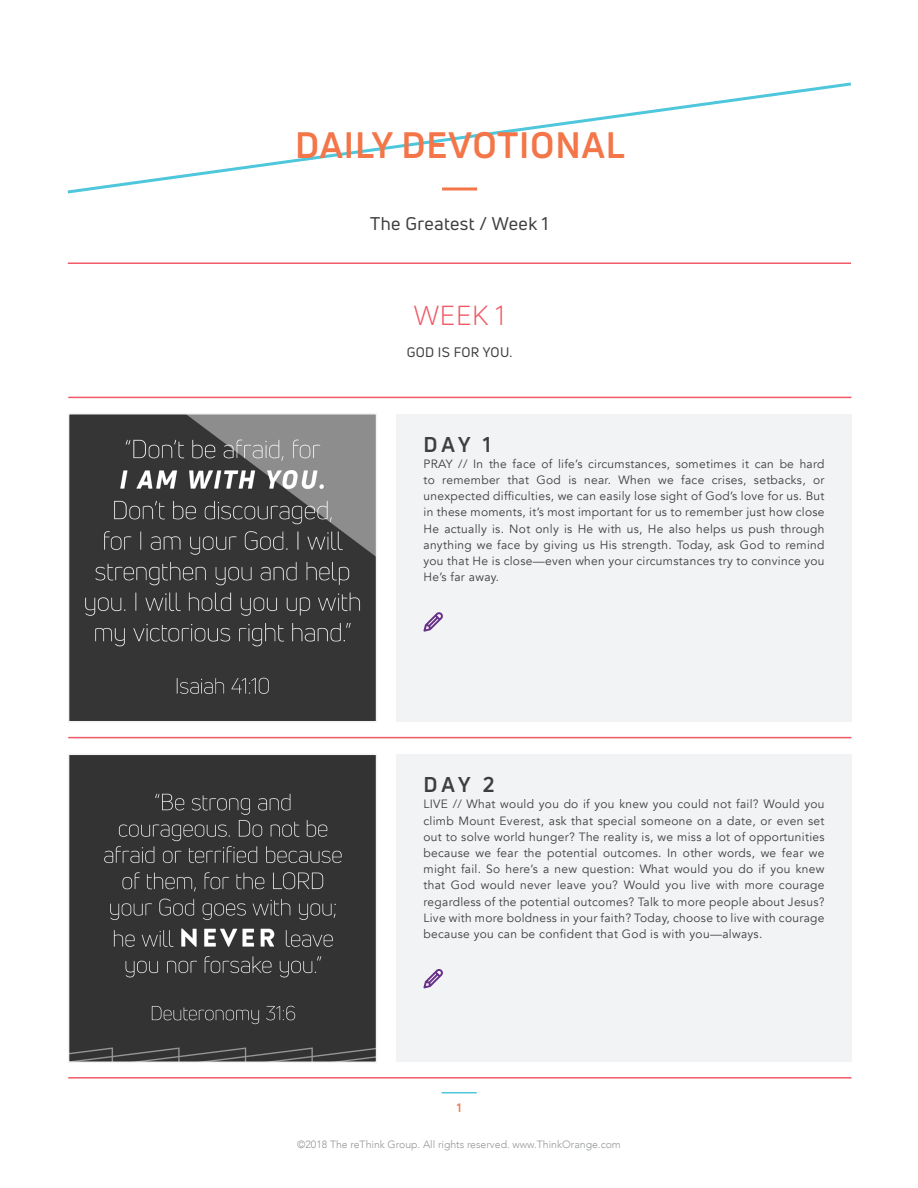
<style>
.page{position:relative;width:918px;height:1188px;background:#fff}
.page>*{position:absolute;margin:0;border:0;box-sizing:border-box;transform-origin:0 0}
.t1{font:700 36px "Uni Neue";letter-spacing:.025em;color:#f37548}
.t2{font:27px "Uni Neue";color:#f05a67}
.t3{font:700 21px "Uni Neue";letter-spacing:.17em;color:#3e3e3f}
.t4{font:18px "Uni Neue";letter-spacing:.025em;color:#3e3e3f}
.t5{font:13.5px "Uni Neue";letter-spacing:.025em;color:#3e3e3f}
.t6{font:12px/16.2px "Avenir";letter-spacing:.025em;color:#3e3e3f;text-align:justify}
.t7{font:700 12px "Uni Neue";color:#f37548}
.t8{font:300 10.5px "Avenir";color:#939598}
</style>
<div class="page">
<hr style="left:68px;top:397px;width:783px;height:1px;background:#f05a67">
<hr style="left:68px;top:737px;width:783px;height:1px;background:#f05a67">
<hr style="left:68px;top:1077px;width:783px;height:2px;background:#f05a67">
<svg style="left:67px;top:82px;width:784px;height:112px"></svg>
<hr style="left:442px;top:187px;width:35px;height:3px;background:#f37548">
<hr style="left:68px;top:262px;width:783px;height:2px;background:#f05a67">
<hr style="left:442px;top:1092px;width:35px;height:1px;background:#4ec6dc">
<div style="left:396px;top:414px;width:456px;height:308px;background:#f2f3f4"></div>
<svg style="left:423px;top:612px;width:20px;height:20px"></svg>
<img style="left:71px;top:416px;width:303px;height:303px">
<div style="left:68px;top:413px;width:309px;height:309px;border:2px solid #f2f3f4"></div>
<div style="left:396px;top:754px;width:456px;height:308px;background:#f2f3f4"></div>
<svg style="left:423px;top:969px;width:20px;height:19px"></svg>
<img style="left:71px;top:757px;width:303px;height:303px">
<div style="left:68px;top:754px;width:309px;height:309px;border:2px solid #f2f3f4"></div>
<p class="t1" style="left:295px;top:122px;width:331px">DAILY DEVOTIONAL</p>
<p class="t4" style="left:370px;top:212px;width:180px">The Greatest / Week 1</p>
<p class="t2" style="left:414px;top:299px;width:92px">WEEK 1</p>
<p class="t5" style="left:407px;top:344px;width:107px">GOD IS FOR YOU.</p>
<p class="t3" style="left:423px;top:431px;width:69px">DAY 1</p>
<p class="t6" style="left:423px;top:456px;width:403px">PRAY // In the face of life’s circumstances, sometimes it can be hard to remember that God is near. When we face crises, setbacks, or unexpected difficulties, we can easily lose sight of God’s love for us. But in these moments, it’s most important for us to remember just how close He actually is. Not only is He with us, He also helps us push through anything we face by giving us His strength. Today, ask God to remind you that He is close—even when your circumstances try to convince you He’s far away.</p>
<p class="t3" style="left:423px;top:772px;width:73px">DAY 2</p>
<p class="t6" style="left:423px;top:796px;width:403px">LIVE // What would you do if you knew you could not fail? Would you climb Mount Everest, ask that special someone on a date, or even set out to solve world hunger? The reality is, we miss a lot of opportunities because we fear the potential outcomes. In other words, we fear we might fail. So here’s a new question: What would you do if you knew that God would never leave you? Would you live with more courage regardless of the potential outcomes? Talk to more people about Jesus?<br>Live with more boldness in your faith? Today, choose to live with courage because you can be confident that God is with you—always.</p>
<p class="t7" style="left:457px;top:1100px;width:6px">1</p>
<p class="t8" style="left:297px;top:1138px;width:325px">©2018 The reThink Group. All rights reserved. www.ThinkOrange.com</p>
</div>
